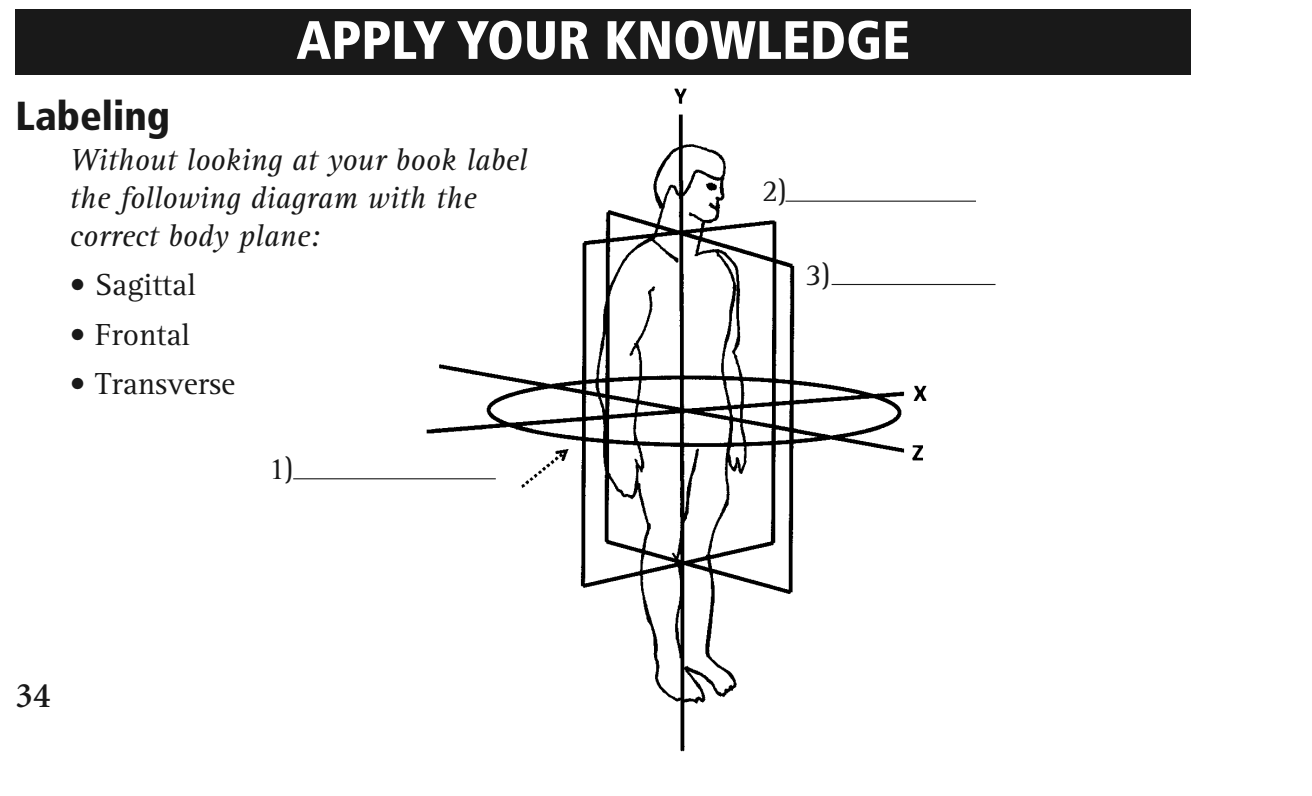
<style>
.page{position:relative;width:1312px;height:796px;background:#fff}
.page>*{position:absolute;margin:0;border:0;box-sizing:border-box;transform-origin:0 0}
.t1{font:900 condensed 54px "Frutiger";color:#fff}
.t2{font:900 condensed 40.5px "Frutiger";color:#191919}
.t3{font:600 36px "Minion";color:#191919}
.t4{font:italic 31.5px/37.8px "Rotis Serif";color:#191919}
.t5{font:31.5px "Rotis Serif";color:#191919}
</style>
<div class="page">
<img style="left:419px;top:88px;width:516px;height:664px">
<div style="left:800px;top:199px;width:103px;height:103px;background:#fff"></div>
<div style="left:480px;top:496px;width:96px;height:27px;background:#fff"></div>
<hr style="left:293px;top:478px;width:203px;height:1px;background:#191919">
<hr style="left:831px;top:284px;width:164px;height:1px;background:#191919">
<hr style="left:785px;top:200px;width:190px;height:2px;background:#191919">
<div style="left:16px;top:10px;width:1174px;height:65px;background:#191919"></div>
<h1 class="t1" style="left:296px;top:18px;width:615px">APPLY YOUR KNOWLEDGE</h1>
<p class="t2" style="left:16px;top:100px;width:156px">Labeling</p>
<p class="t4" style="left:70px;top:144px;width:459px">Without looking at your book label the following diagram with the correct body plane:</p>
<p class="t5" style="left:70px;top:274px;width:128px">• Sagittal</p>
<p class="t5" style="left:70px;top:324px;width:122px">• Frontal</p>
<p class="t5" style="left:70px;top:373px;width:167px">• Transverse</p>
<p class="t3" style="left:16px;top:681px;width:36px">34</p>
<p class="t5" style="left:268px;top:457px;width:27px">1)</p>
<p class="t5" style="left:761px;top:179px;width:27px">2)</p>
<p class="t5" style="left:805px;top:264px;width:27px">3)</p>
</div>
